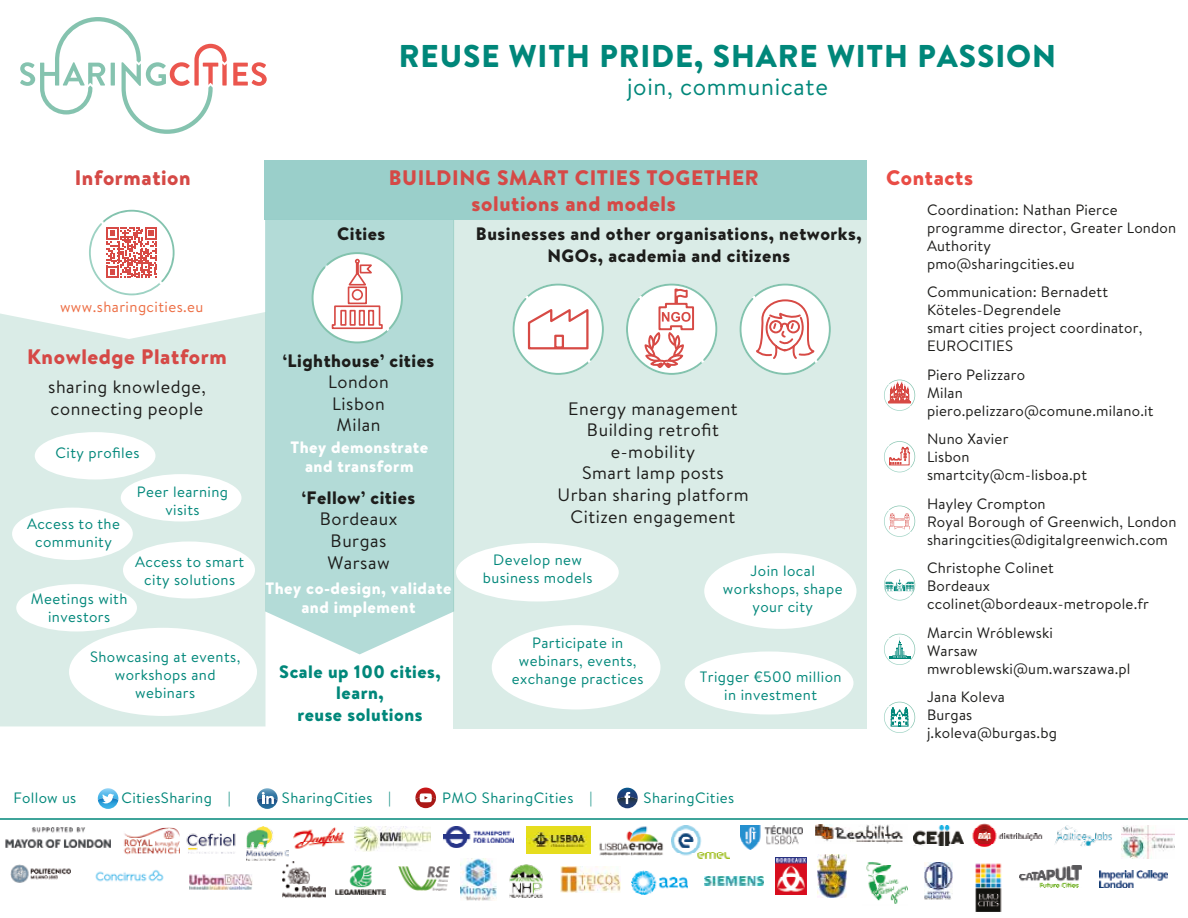
<style>
.page{position:relative;width:1188px;height:918px;background:#fff}
.page>*{position:absolute;margin:0;border:0;box-sizing:border-box;transform-origin:0 0}
.t1{font:900 31.5px "Brandon Text";letter-spacing:.03em;color:#00877a}
.t2{font:24px "Brandon Text";letter-spacing:.03em;color:#00877a}
.t3{font:900 21px/25.2px "Brandon Text";letter-spacing:.03em;color:#d54946;text-align:center}
.t4{font:900 21px "Brandon Text";letter-spacing:.03em;color:#e94c45}
.t5{font:18px/21.6px "Brandon Text";letter-spacing:.03em;color:#1d1d1b}
.t6{font:900 18px/21.6px "Brandon Text";letter-spacing:.03em;color:#1d1d1b;text-align:center}
.t7{font:900 18px/21.6px "Brandon Text";letter-spacing:.03em;color:#00877a;text-align:center}
.t8{font:900 16.5px/19.8px "Brandon Text";letter-spacing:.03em;color:#fff;text-align:center}
.t9{font:15px/18px "Brandon Text";letter-spacing:.015em;color:#1d1d1b}
.t10{font:15px/18px "Brandon Text";letter-spacing:.03em;color:#00877a;text-align:center}
.t11{font:15px "Brandon Text";letter-spacing:.03em;color:#ed6d43}
</style>
<div class="page">
<img style="left:95px;top:854px;width:69px;height:28px">
<div style="left:264px;top:160px;width:603px;height:60px;background:#9acfca"></div>
<div style="left:265px;top:220px;width:188px;height:434px;background:#b3dbd7"></div>
<div style="left:453px;top:220px;width:414px;height:508px;background:#daece7"></div>
<div style="left:0;top:312px;width:266px;height:414px;background:#daece7"></div>
<svg style="left:233px;top:62px;width:34px;height:24px"></svg>
<svg style="left:20px;top:17px;width:207px;height:117px"></svg>
<svg style="left:257px;top:788px;width:21px;height:21px"></svg>
<svg style="left:98px;top:788px;width:20px;height:21px"></svg>
<svg style="left:415px;top:788px;width:21px;height:20px"></svg>
<svg style="left:617px;top:788px;width:21px;height:20px"></svg>
<img style="left:672px;top:826px;width:58px;height:33px">
<img style="left:741px;top:825px;width:61px;height:24px">
<img style="left:816px;top:825px;width:87px;height:19px">
<img style="left:599px;top:826px;width:64px;height:30px">
<img style="left:123px;top:827px;width:56px;height:27px">
<img style="left:6px;top:827px;width:105px;height:21px">
<img style="left:247px;top:826px;width:42px;height:35px">
<img style="left:10px;top:864px;width:61px;height:19px">
<img style="left:179px;top:833px;width:57px;height:20px">
<img style="left:282px;top:862px;width:44px;height:35px">
<img style="left:335px;top:865px;width:51px;height:30px">
<img style="left:975px;top:863px;width:27px;height:49px">
<img style="left:866px;top:862px;width:42px;height:42px">
<img style="left:1020px;top:866px;width:62px;height:22px">
<img style="left:925px;top:863px;width:27px;height:35px">
<svg style="left:925px;top:898px;width:26px;height:1px"></svg>
<img style="left:818px;top:855px;width:28px;height:43px">
<img style="left:632px;top:871px;width:55px;height:24px">
<img style="left:705px;top:876px;width:59px;height:9px">
<img style="left:776px;top:857px;width:31px;height:37px">
<img style="left:560px;top:867px;width:60px;height:25px">
<img style="left:398px;top:867px;width:51px;height:23px">
<img style="left:460px;top:858px;width:36px;height:42px">
<img style="left:509px;top:864px;width:34px;height:33px">
<img style="left:1122px;top:825px;width:52px;height:33px">
<img style="left:972px;top:824px;width:70px;height:23px">
<img style="left:913px;top:825px;width:51px;height:21px">
<img style="left:1054px;top:825px;width:58px;height:21px">
<img style="left:527px;top:826px;width:64px;height:28px">
<img style="left:293px;top:828px;width:51px;height:21px">
<img style="left:354px;top:827px;width:77px;height:24px">
<img style="left:444px;top:826px;width:70px;height:22px">
<img style="left:189px;top:875px;width:63px;height:14px">
<img style="left:1100px;top:870px;width:68px;height:18px">
<svg style="left:89px;top:210px;width:86px;height:85px"></svg>
<svg style="left:312px;top:252px;width:91px;height:91px"></svg>
<svg style="left:513px;top:284px;width:91px;height:91px"></svg>
<svg style="left:626px;top:284px;width:91px;height:91px"></svg>
<svg style="left:884px;top:634px;width:31px;height:31px"></svg>
<svg style="left:884px;top:702px;width:31px;height:31px"></svg>
<svg style="left:884px;top:380px;width:31px;height:31px"></svg>
<svg style="left:884px;top:506px;width:31px;height:31px"></svg>
<svg style="left:884px;top:569px;width:31px;height:32px"></svg>
<svg style="left:884px;top:441px;width:31px;height:31px"></svg>
<svg style="left:740px;top:284px;width:91px;height:91px"></svg>
<div style="left:456px;top:543px;width:163px;height:59px;background:#fff;border-radius:50%"></div>
<div style="left:704px;top:553px;width:152px;height:76px;background:#fff;border-radius:50%"></div>
<div style="left:492px;top:625px;width:168px;height:85px;background:#fff;border-radius:50%"></div>
<div style="left:685px;top:651px;width:169px;height:63px;background:#fff;border-radius:50%"></div>
<div style="left:35px;top:432px;width:121px;height:48px;background:#fff;border-radius:50%"></div>
<div style="left:121px;top:474px;width:121px;height:48px;background:#fff;border-radius:50%"></div>
<div style="left:12px;top:508px;width:121px;height:52px;background:#fff;border-radius:50%"></div>
<div style="left:123px;top:542px;width:132px;height:56px;background:#fff;border-radius:50%"></div>
<div style="left:16px;top:584px;width:121px;height:48px;background:#fff;border-radius:50%"></div>
<div style="left:69px;top:628px;width:188px;height:88px;background:#fff;border-radius:50%"></div>
<hr style="left:0;top:818px;width:1188px;height:2px;background:#00877a">
<h1 class="t1" style="left:399px;top:33px;width:659px">REUSE WITH PRIDE, SHARE WITH PASSION</h1>
<h2 class="t2" style="left:627px;top:71px;width:202px">join, communicate</h2>
<h3 class="t3" style="left:75px;top:165px;width:118px">Information</h3>
<p class="t11" style="left:60px;top:297px;width:145px">www.sharingcities.eu</p>
<h3 class="t3" style="left:27px;top:344px;width:201px">Knowledge Platform</h3>
<p class="t5" style="left:48px;top:376px;width:159px">sharing knowledge, connecting people</p>
<p class="t10" style="left:56px;top:444px;width:86px">City profiles</p>
<p class="t10" style="left:137px;top:483px;width:93px">Peer learning visits</p>
<p class="t10" style="left:27px;top:515px;width:95px">Access to the community</p>
<p class="t10" style="left:135px;top:553px;width:111px">Access to smart city solutions</p>
<p class="t10" style="left:31px;top:590px;width:98px">Meetings with investors</p>
<p class="t10" style="left:90px;top:648px;width:152px">Showcasing at events, workshops and webinars</p>
<h3 class="t3" style="left:389px;top:165px;width:372px">BUILDING SMART CITIES TOGETHER solutions and models</h3>
<h3 class="t4" style="left:886px;top:163px;width:89px">Contacts</h3>
<p class="t9" style="left:927px;top:200px;width:251px">Coordination: Nathan Pierce programme director, Greater London<br>Authority<br>pmo@sharingcities.eu</p>
<p class="t9" style="left:927px;top:282px;width:217px">Communication: Bernadett<br>Köteles-Degrendele<br>smart cities project coordinator,<br>EUROCITIES</p>
<p class="t9" style="left:927px;top:365px;width:228px">Piero Pelizzaro<br>Milan piero.pelizzaro@comune.milano.it</p>
<p class="t9" style="left:927px;top:429px;width:162px">Nuno Xavier<br>Lisbon smartcity@cm-lisboa.pt</p>
<p class="t9" style="left:927px;top:494px;width:251px">Hayley Crompton<br>Royal Borough of Greenwich, London sharingcities@digitalgreenwich.com</p>
<p class="t9" style="left:927px;top:558px;width:224px">Christophe Colinet<br>Bordeaux ccolinet@bordeaux-metropole.fr</p>
<p class="t9" style="left:927px;top:623px;width:205px">Marcin Wróblewski<br>Warsaw mwroblewski@um.warszawa.pl</p>
<p class="t9" style="left:927px;top:687px;width:132px">Jana Koleva<br>Burgas j.koleva@burgas.bg</p>
<p class="t6" style="left:337px;top:223px;width:50px">Cities</p>
<p class="t6" style="left:476px;top:223px;width:387px">Businesses and other organisations, networks,<br>NGOs, academia and citizens</p>
<p class="t6" style="left:283px;top:349px;width:153px">‘Lighthouse’ cities</p>
<p class="t5" style="left:328px;top:371px;width:62px">London<br>Lisbon<br>Milan</p>
<p class="t5" style="left:557px;top:397px;width:193px;text-align:center">Energy management<br>Building retrofit e-mobility<br>Smart lamp posts<br>Urban sharing platform<br>Citizen engagement</p>
<p class="t8" style="left:290px;top:437px;width:139px">They demonstrate and transform</p>
<p class="t6" style="left:302px;top:486px;width:115px">‘Fellow’ cities</p>
<p class="t5" style="left:320px;top:508px;width:79px;text-align:center">Bordeaux<br>Burgas<br>Warsaw</p>
<p class="t10" style="left:483px;top:551px;width:111px">Develop new business models</p>
<p class="t10" style="left:723px;top:562px;width:121px">Join local workshops, shape your city</p>
<p class="t10" style="left:512px;top:634px;width:133px">Participate in webinars, events, exchange practices</p>
<p class="t8" style="left:265px;top:578px;width:187px">They co-design, validate and implement</p>
<p class="t7" style="left:279px;top:660px;width:163px">Scale up 100 cities, learn,<br>reuse solutions</p>
<p class="t10" style="left:700px;top:668px;width:143px">Trigger €500 million in investment</p>
<p class="t10" style="left:14px;top:788px;width:64px">Follow us</p>
<p class="t10" style="left:121px;top:788px;width:111px">CitiesSharing |</p>
<p class="t10" style="left:282px;top:788px;width:111px">SharingCities |</p>
<p class="t10" style="left:442px;top:788px;width:152px">PMO SharingCities |</p>
<p class="t10" style="left:644px;top:788px;width:92px">SharingCities</p>
</div>
